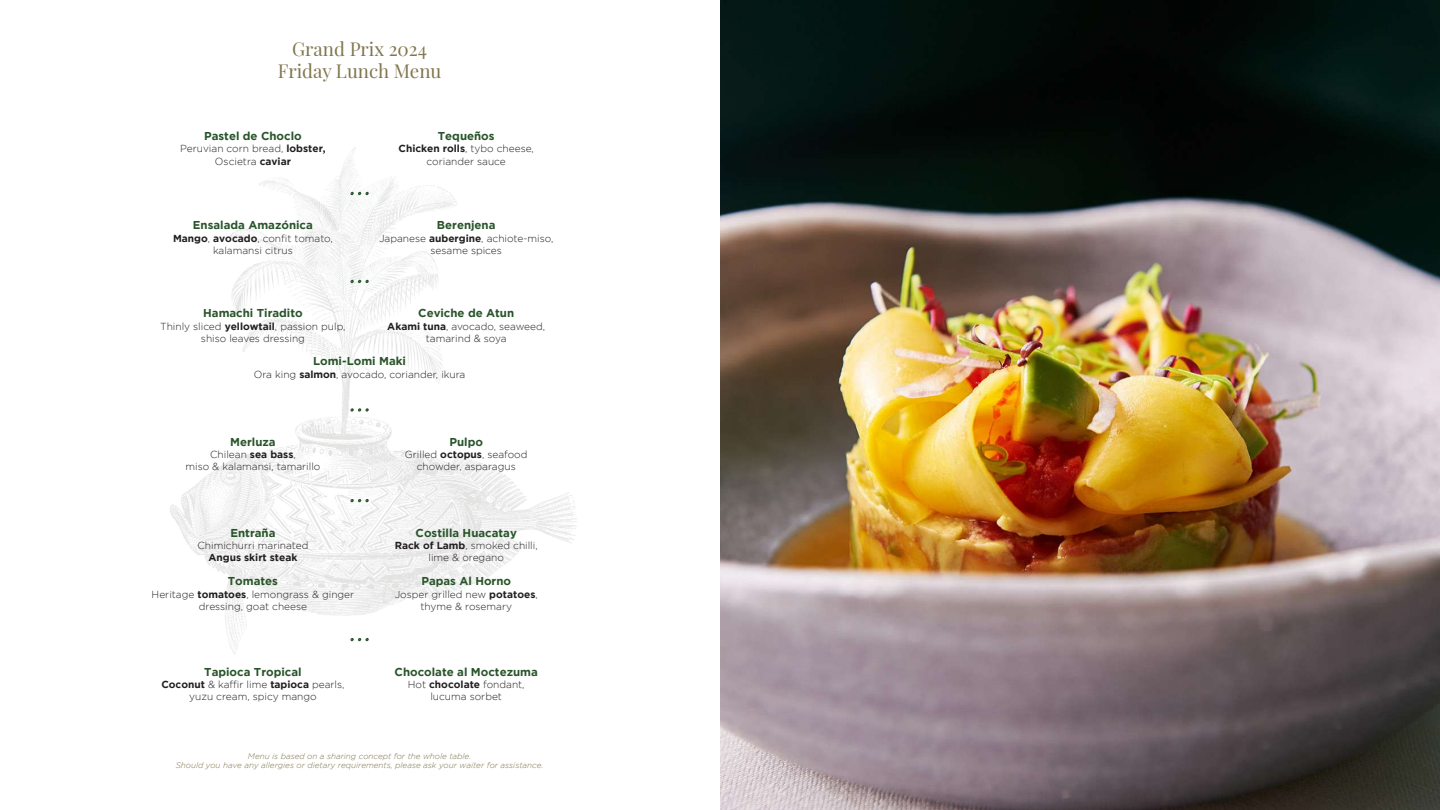
<style>
.page{position:relative;width:1440px;height:810px;background:#fff}
.page>*{position:absolute;margin:0;border:0;box-sizing:border-box;transform-origin:0 0}
.t1{font:18.75px/22.5px "Playfair Display";color:#80764e;text-align:center}
.t2{font:700 11.4px "Gotham";color:#29542a}
.t3{font:700 11.4px "Gotham";color:#28542a}
.t4{font:300 10.12px/12.2px "Gotham";color:#231f20;text-align:center}
.t5{font:700 10.12px "Gotham";color:#231f20}
.t6{font:italic 300 8.18px/9.8px "Gotham";color:#80764e;text-align:center}
.s1{font-weight:700}
</style>
<div class="page">
<img style="left:170px;top:147px;width:407px;height:507px">
<svg style="left:350px;top:280px;width:19px;height:3px"></svg>
<svg style="left:350px;top:192px;width:19px;height:3px"></svg>
<svg style="left:350px;top:638px;width:19px;height:3px"></svg>
<svg style="left:350px;top:408px;width:19px;height:4px"></svg>
<svg style="left:350px;top:499px;width:19px;height:3px"></svg>
<img style="left:720px;top:0;width:720px;height:810px">
<h1 class="t1" style="left:278px;top:36px;width:165px">Grand Prix 2024<br>Friday Lunch Menu</h1>
<p class="t3" style="left:204px;top:130px;width:99px">Pastel de Choclo</p>
<p class="t4" style="left:180px;top:143px;width:147px">Peruvian corn bread, <span class="s1">lobster,<br></span>Oscietra <span class="s1">caviar</span></p>
<p class="t2" style="left:193px;top:219px;width:121px">Ensalada Amazónica</p>
<p class="t4" style="left:173px;top:232px;width:161px"><span class="s1">Mango</span>, <span class="s1">avocado</span>, confit tomato, kalamansi citrus</p>
<p class="t2" style="left:438px;top:130px;width:58px">Tequeños</p>
<p class="t4" style="left:399px;top:143px;width:137px"><span class="s1">Chicken rolls</span>, tybo cheese, coriander sauce</p>
<p class="t2" style="left:437px;top:219px;width:60px">Berenjena</p>
<p class="t4" style="left:379px;top:232px;width:176px">Japanese <span class="s1">aubergine</span>, achiote-miso, sesame spices</p>
<p class="t2" style="left:203px;top:307px;width:101px">Hamachi Tiradito</p>
<p class="t4" style="left:160px;top:320px;width:187px">Thinly sliced <span class="s1">yellowtail</span>, passion pulp, shiso leaves dressing</p>
<p class="t2" style="left:313px;top:355px;width:94px">Lomi-Lomi Maki</p>
<p class="t4" style="left:254px;top:368px;width:213px">Ora king <span class="s1">salmon</span>, avocado, coriander, ikura</p>
<p class="t2" style="left:418px;top:307px;width:97px">Ceviche de Atun</p>
<p class="t4" style="left:387px;top:320px;width:159px"><span class="s1">Akami tuna</span>, avocado, seaweed, tamarind &amp; soya</p>
<p class="t2" style="left:230px;top:435px;width:47px">Merluza</p>
<p class="t4" style="left:186px;top:448px;width:136px">Chilean <span class="s1">sea bass</span>,<br>miso &amp; kalamansi, tamarillo</p>
<p class="t2" style="left:449px;top:435px;width:35px">Pulpo</p>
<p class="t4" style="left:405px;top:448px;width:124px">Grilled <span class="s1">octopus</span>, seafood chowder, asparagus</p>
<p class="t2" style="left:230px;top:526px;width:46px">Entraña</p>
<p class="t4" style="left:197px;top:539px;width:113px">Chimichurri marinated</p>
<p class="t5" style="left:208px;top:551px;width:90px">Angus skirt steak</p>
<p class="t2" style="left:228px;top:575px;width:52px">Tomates</p>
<p class="t4" style="left:152px;top:588px;width:204px">Heritage <span class="s1">tomatoes</span>, lemongrass &amp; ginger dressing, goat cheese</p>
<p class="t2" style="left:416px;top:526px;width:103px">Costilla Huacatay</p>
<p class="t4" style="left:395px;top:539px;width:144px"><span class="s1">Rack of Lamb</span>, smoked chilli, lime &amp; oregano</p>
<p class="t2" style="left:421px;top:575px;width:91px">Papas Al Horno</p>
<p class="t4" style="left:395px;top:588px;width:145px">Josper grilled new <span class="s1">potatoes</span>, thyme &amp; rosemary</p>
<p class="t2" style="left:204px;top:665px;width:99px">Tapioca Tropical</p>
<p class="t4" style="left:161px;top:678px;width:185px"><span class="s1">Coconut</span> &amp; kaffir lime <span class="s1">tapioca</span> pearls, yuzu cream, spicy mango</p>
<p class="t2" style="left:395px;top:665px;width:145px">Chocolate al Moctezuma</p>
<p class="t4" style="left:408px;top:678px;width:118px">Hot <span class="s1">chocolate</span> fondant, lucuma sorbet</p>
<p class="t6" style="left:176px;top:751px;width:369px">Menu is based on a sharing concept for the whole table.<br>Should you have any allergies or dietary requirements, please ask your waiter for assistance.</p>
</div>
